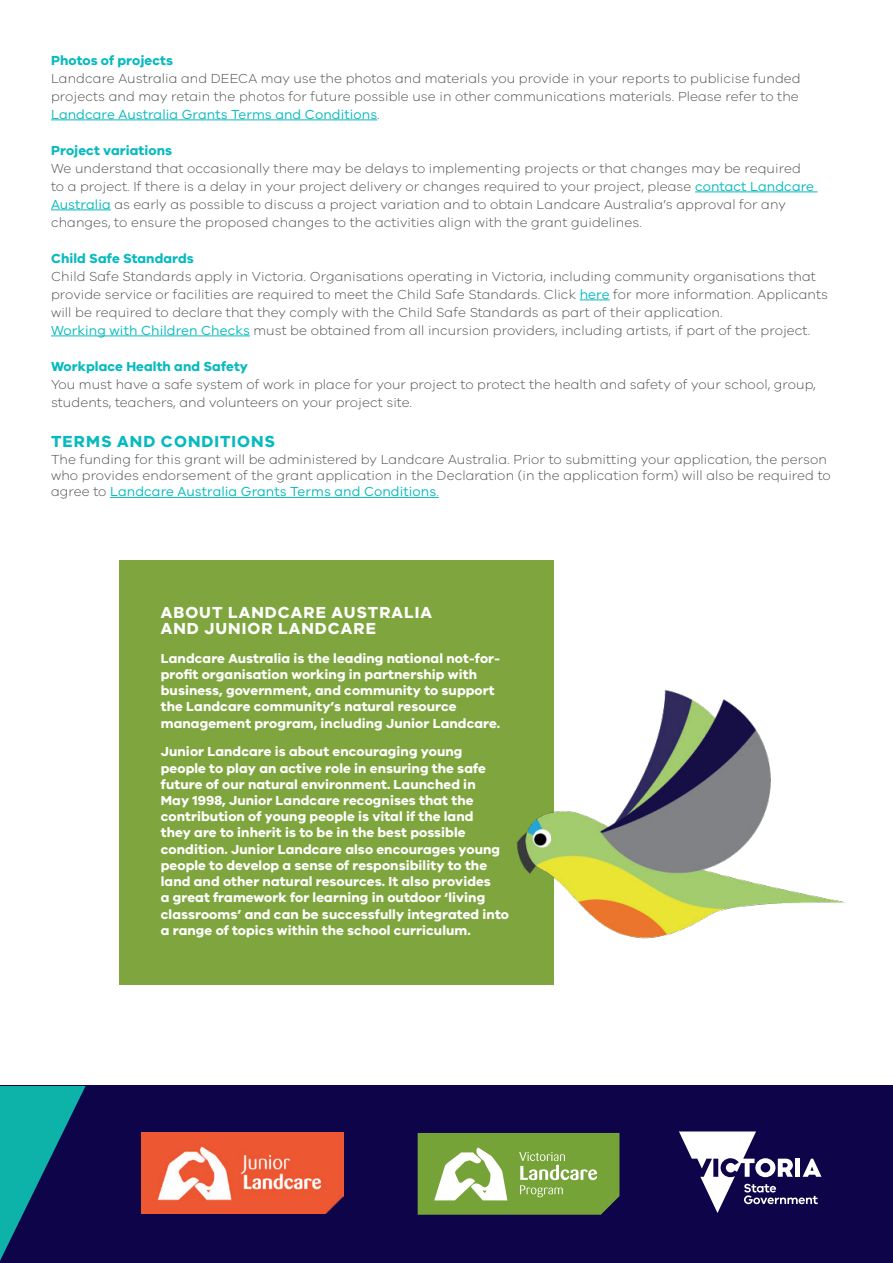
<style>
.page{position:relative;width:893px;height:1263px;background:#fff}
.page>*{position:absolute;margin:0;border:0;box-sizing:border-box;transform-origin:0 0}
.t1{font:700 16.5px/16.2px "VIC";letter-spacing:.06em;color:#fff}
.t2{font:700 16.5px "VIC";letter-spacing:.06em;color:#08babf}
.t3{font:300 13.5px/18px "VIC";letter-spacing:.005em;color:#515151}
.t4{font:700 13.5px/16.2px "VIC";letter-spacing:.005em;color:#fff}
.t5{font:700 13.5px "VIC";letter-spacing:.005em;color:#08babf}
.s1{font-weight:400;color:#08babf}
.s2{color:#08babf}
</style>
<div class="page">
<div style="left:119px;top:560px;width:434px;height:424px;background:#7fa53e"></div>
<hr style="left:51px;top:120px;width:326px;height:1px;background:#08babf">
<hr style="left:695px;top:192px;width:123px;height:1px;background:#08babf">
<hr style="left:51px;top:210px;width:60px;height:1px;background:#08babf">
<hr style="left:580px;top:300px;width:30px;height:1px;background:#08babf">
<hr style="left:51px;top:336px;width:199px;height:1px;background:#08babf">
<hr style="left:110px;top:497px;width:329px;height:1px;background:#08babf">
<div style="left:0;top:1086px;width:893px;height:177px;background:#0d0449"></div>
<svg style="left:679px;top:1131px;width:143px;height:82px"></svg>
<svg style="left:0;top:1086px;width:86px;height:175px"></svg>
<img style="left:142px;top:1132px;width:202px;height:82px">
<img style="left:401px;top:560px;width:444px;height:425px">
<svg style="left:418px;top:1133px;width:201px;height:82px;background:#89af57"></svg>
<p class="t5" style="left:51px;top:52px;width:124px">Photos of projects</p>
<p class="t3" style="left:51px;top:69px;width:751px">Landcare Australia and DEECA may use the photos and materials you provide in your reports to publicise funded projects and may retain the photos for future possible use in other communications materials. Please refer to the<br><span class="s1">Landcare Australia Grants Terms and Conditions</span>.</p>
<p class="t5" style="left:51px;top:142px;width:123px">Project variations</p>
<p class="t3" style="left:51px;top:159px;width:765px">We understand that occasionally there may be delays to implementing projects or that changes may be required to a project. If there is a delay in your project delivery or changes required to your project, please <span class="s1">contact Landcare Australia</span> as early as possible to discuss a project variation and to obtain Landcare Australia’s approval for any changes, to ensure the proposed changes to the activities align with the grant guidelines.</p>
<p class="t5" style="left:51px;top:250px;width:144px">Child Safe Standards</p>
<p class="t3" style="left:51px;top:267px;width:778px">Child Safe Standards apply in Victoria. Organisations operating in Victoria, including community organisations that provide service or facilities are required to meet the Child Safe Standards. Click <span class="s1">here</span> for more information. Applicants will be required to declare that they comply with the Child Safe Standards as part of their application.<br><span class="s1">Working with Children Checks</span> must be obtained from all incursion providers, including artists, if part of the project.</p>
<p class="t5" style="left:51px;top:358px;width:199px">Workplace Health and Safety</p>
<p class="t3" style="left:51px;top:374px;width:766px">You must have a safe system of work in place for your project to protect the health and safety of your school, group, students, teachers, and volunteers on your project site.</p>
<p class="t2" style="left:51px;top:432px;width:226px">TERMS AND CONDITIONS</p>
<p class="t3" style="left:51px;top:451px;width:781px;line-height:16.2px">The funding for this grant will be administered by Landcare Australia. Prior to submitting your application, the person who provides endorsement of the grant application in the Declaration (in the application form) will also be required to agree to <span class="s1">Landcare Australia Grants Terms and Conditions</span><span class="s2">.</span></p>
<p class="t1" style="left:161px;top:603px;width:273px">ABOUT LANDCARE AUSTRALIA<br>AND JUNIOR LANDCARE</p>
<p class="t4" style="left:161px;top:650px;width:341px">Landcare Australia is the leading national not-for&shy;profit organisation working in partnership with business, government, and community to support the Landcare community’s natural resource management program, including Junior Landcare.</p>
<p class="t4" style="left:161px;top:743px;width:350px">Junior Landcare is about encouraging young people to play an active role in ensuring the safe future of our natural environment. Launched in<br>May 1998, Junior Landcare recognises that the contribution of young people is vital if the land<br>they are to inherit is to be in the best possible condition. Junior Landcare also encourages young people to develop a sense of responsibility to the land and other natural resources. It also provides<br>a great framework for learning in outdoor ‘living classrooms’ and can be successfully integrated into a range of topics within the school curriculum.</p>
</div>
